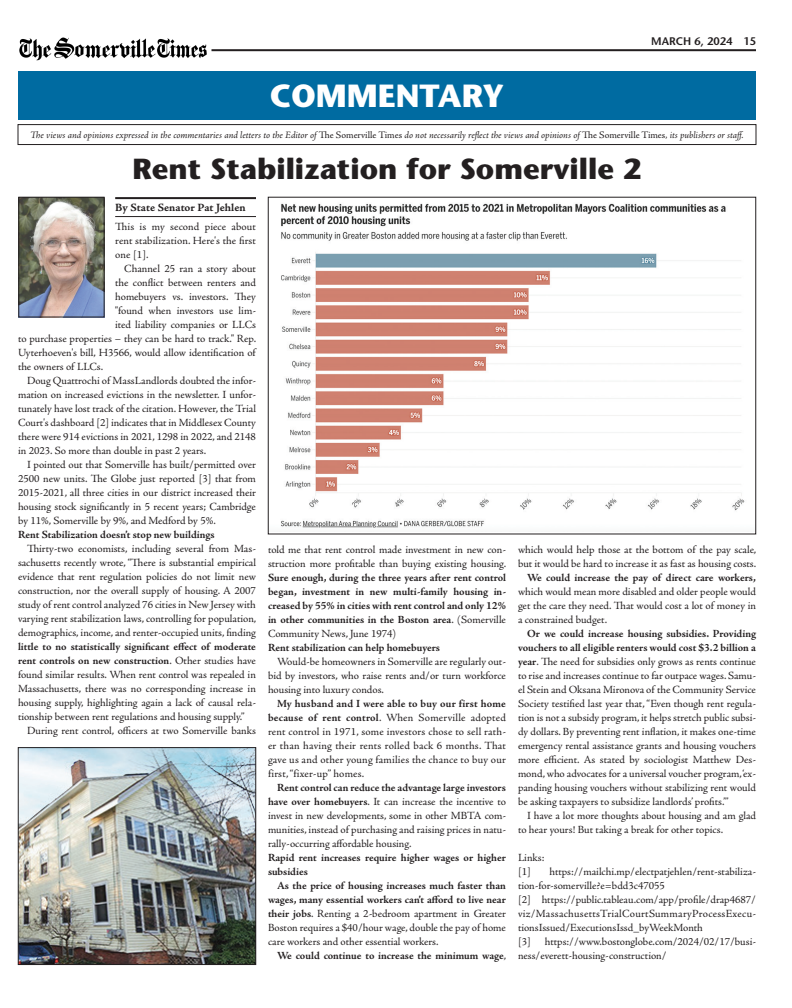
<style>
.page{position:relative;width:792px;height:1008px;background:#fff}
.page>*{position:absolute;margin:0;border:0;box-sizing:border-box;transform-origin:0 0}
.t1{font:700 32px "Stone Sans Std";color:#fff}
.Headline{font:700 29px "Stone Sans Std";color:#231f20}
.Body{font:11px/14px "Adobe Jenson Pro";letter-spacing:-.005em;color:#231f20;text-align:justify}
.Body_No_Indent{font:11px/14px "Adobe Jenson Pro";color:#231f20;text-align:justify}
.Body-2{font:700 11px/14px "Adobe Jenson Pro";letter-spacing:-.005em;color:#231f20;text-align:justify}
.Body_No_Indent-2{font:700 11px/14px "Adobe Jenson Pro";letter-spacing:-.005em;color:#231f20}
.Byline{font:11px "Adobe Jenson Pro Bold Capt";color:#231f20}
.Folio{font:600 11px "Stone Sans Std";color:#231f20}
.t2{font:italic 9.9px "Adobe Jenson Pro";letter-spacing:-.005em;color:#231f20}
.s1{color:#fff}
.s2{font-style:normal}
.s3{font-weight:700}
.s4{font-weight:400}
</style>
<div class="page">
<img style="left:19px;top:37px;width:188px;height:24px">
<hr style="left:212px;top:49px;width:544px;height:2px;background:#231f20">
<div style="left:18px;top:71px;width:738px;height:48px;background:#006ba1"></div>
<div style="left:18px;top:125px;width:738px;height:20px;border:1px solid #231f20"></div>
<hr style="left:115px;top:197px;width:141px;height:2px;background:#231f20">
<hr style="left:115px;top:216px;width:141px;height:1px;background:#231f20">
<img style="left:20px;top:199px;width:82px;height:116px">
<div style="left:18px;top:197px;width:86px;height:120px;border:1px solid #231f20"></div>
<img style="left:281px;top:203px;width:464px;height:325px">
<img style="left:20px;top:749px;width:234px;height:214px">
<div style="left:18px;top:747px;width:238px;height:218px;border:1px solid #231f20"></div>
<p class="Folio" style="left:651px;top:34px;width:106px">MARCH 6, 2024<span class="s1">••</span>15</p>
<p class="t1" style="left:270px;top:77px;width:236px">COMMENTARY</p>
<p class="t2" style="left:30px;top:129px;width:716px">The views and opinions expressed in the commentaries and letters to the Editor of <span class="s2">The Somerville Times</span> do not necessarily reflect the views and opinions of <span class="s2">The Somerville Times</span>, its publishers or staff.</p>
<p class="Headline" style="left:133px;top:151px;width:510px">Rent Stabilization for Somerville 2</p>
<p class="Byline" style="left:115px;top:201px;width:132px">By State Senator Pat Jehlen</p>
<p class="Body_No_Indent" style="left:115px;top:220px;width:142px">This is my second piece about rent stabilization. Here's the first one [1].</p>
<p class="Body" style="left:124px;top:262px;width:133px">Channel 25 ran a story about</p>
<p class="Body" style="left:115px;top:276px;width:142px">the conflict between renters and</p>
<p class="Body" style="left:115px;top:290px;width:142px">homebuyers vs. investors. They</p>
<p class="Body" style="left:115px;top:304px;width:142px">"found when investors use lim-</p>
<p class="Body" style="left:115px;top:318px;width:142px">ited liability companies or LLCs</p>
<p class="Body" style="left:18px;top:332px;width:240px">to purchase properties – they can be hard to track." Rep.</p>
<p class="Body" style="left:18px;top:346px;width:239px">Uyterhoeven's bill, H3566, would allow identification of</p>
<p class="Body" style="left:18px;top:360px;width:87px">the owners of LLCs.</p>
<p class="Body" style="left:18px;top:374px;width:240px;text-indent:9px">Doug Quattrochi of MassLandlords doubted the infor&shy;mation on increased evictions in the newsletter. I unfor&shy;tunately have lost track of the citation. However, the Trial Court's dashboard [2] indicates that in Middlesex County there were 914 evictions in 2021, 1298 in 2022, and 2148 in 2023. So more than double in past 2 years.</p>
<p class="Body" style="left:18px;top:458px;width:240px;text-indent:9px">I pointed out that Somerville has built/permitted over 2500 new units. The Globe just reported [3] that from 2015-2021, all three cities in our district increased their housing stock significantly in 5 recent years; Cambridge by 11%, Somerville by 9%, and Medford by 5%.</p>
<p class="Body_No_Indent-2" style="left:18px;top:528px;width:198px">Rent Stabilization doesn’t stop new buildings</p>
<p class="Body" style="left:18px;top:542px;width:240px;text-indent:9px">Thirty-two economists, including several from Mas&shy;sachusetts recently wrote, “There is substantial empirical evidence that rent regulation policies do not limit new construction, nor the overall supply of housing. A 2007 study of rent control analyzed 76 cities in New Jersey with varying rent stabilization laws, controlling for population, demographics, income, and renter-occupied units, finding <span class="s3">little to no statistically significant effect of moderate rent controls on new construction</span>. Other studies have found similar results. When rent control was repealed in Massachusetts, there was no corresponding increase in housing supply, highlighting again a lack of causal rela&shy;tionship between rent regulations and housing supply.”</p>
<p class="Body" style="left:27px;top:724px;width:230px">During rent control, officers at two Somerville banks</p>
<p class="Body-2" style="left:268px;top:543px;width:240px"><span class="s4">told me that rent control made investment in new con&shy;struction more profitable than buying existing housing.<br></span>Sure enough, during the three years after rent control began, investment in new multi-family housing in&shy;creased by 55% in cities with rent control and only 12% in other communities in the Boston area<span class="s4">. (Somerville Community News, June 1974)</span></p>
<p class="Body_No_Indent-2" style="left:268px;top:641px;width:174px">Rent stabilization can help homebuyers</p>
<p class="Body" style="left:268px;top:655px;width:240px;text-indent:9px">Would-be homeowners in Somerville are regularly out&shy;bid by investors, who raise rents and/or turn workforce housing into luxury condos.</p>
<p class="Body" style="left:268px;top:697px;width:240px;text-indent:9px"><span class="s3">My husband and I were able to buy our first home because of rent control</span>. When Somerville adopted rent control in 1971, some investors chose to sell rath&shy;er than having their rents rolled back 6 months. That gave us and other young families the chance to buy our first, “fixer-up” homes.</p>
<p class="Body" style="left:268px;top:781px;width:240px;text-indent:9px"><span class="s3">Rent control can reduce the advantage large investors have over homebuyers</span>. It can increase the incentive to invest in new developments, some in other MBTA com&shy;munities, instead of purchasing and raising prices in natu&shy;rally-occurring affordable housing.</p>
<p class="Body_No_Indent-2" style="left:268px;top:851px;width:240px">Rapid rent increases require higher wages or higher subsidies</p>
<p class="Body" style="left:268px;top:879px;width:240px;text-indent:9px"><span class="s3">As the price of housing increases much faster than wages, many essential workers can’t afford to live near their jobs</span>. Renting a 2-bedroom apartment in Greater Boston requires a $40/hour wage, double the pay of home care workers and other essential workers.</p>
<p class="Body-2" style="left:277px;top:949px;width:231px">We could continue to increase the minimum wage<span class="s4">,</span></p>
<p class="Body" style="left:518px;top:543px;width:240px">which would help those at the bottom of the pay scale, but it would be hard to increase it as fast as housing costs.</p>
<p class="Body" style="left:518px;top:571px;width:240px;text-indent:9px"><span class="s3">We could increase the pay of direct care workers, </span>which would mean more disabled and older people would get the care they need. That would cost a lot of money in a constrained budget.</p>
<p class="Body" style="left:518px;top:627px;width:240px;text-indent:9px"><span class="s3">Or we could increase housing subsidies. Providing vouchers to all eligible renters would cost $3.2 billion a year</span>. The need for subsidies only grows as rents continue to rise and increases continue to far outpace wages. Samu&shy;el Stein and Oksana Mironova of the Community Service Society testified last year that, “Even though rent regula&shy;tion is not a subsidy program, it helps stretch public subsi&shy;dy dollars. By preventing rent inflation, it makes one-time emergency rental assistance grants and housing vouchers more efficient. As stated by sociologist Matthew Des&shy;mond, who advocates for a universal voucher program, ‘ex&shy;panding housing vouchers without stabilizing rent would be asking taxpayers to subsidize landlords’ profits.’”</p>
<p class="Body" style="left:518px;top:809px;width:239px;text-indent:9px">I have a lot more thoughts about housing and am glad to hear yours! But taking a break for other topics.</p>
<p class="Body_No_Indent" style="left:518px;top:851px;width:28px">Links:</p>
<p class="Body_No_Indent" style="left:518px;top:865px;width:14px">[1]</p>
<p class="Body_No_Indent" style="left:518px;top:865px;width:240px;text-indent:32px">https://mailchi.mp/electpatjehlen/rent-stabiliza&shy;tion-for-somerville?e=bdd3c47055</p>
<p class="Body_No_Indent" style="left:518px;top:893px;width:240px">[2] https://public.tableau.com/app/profile/drap4687/ viz/MassachusettsTrialCourtSummaryProcessExecu&shy;tionsIssued/ExecutionsIssd_byWeekMonth</p>
<p class="Body_No_Indent" style="left:518px;top:935px;width:14px">[3]</p>
<p class="Body_No_Indent" style="left:518px;top:935px;width:240px;text-indent:27px">https://www.bostonglobe.com/2024/02/17/busi&shy;ness/everett-housing-construction/</p>
</div>
